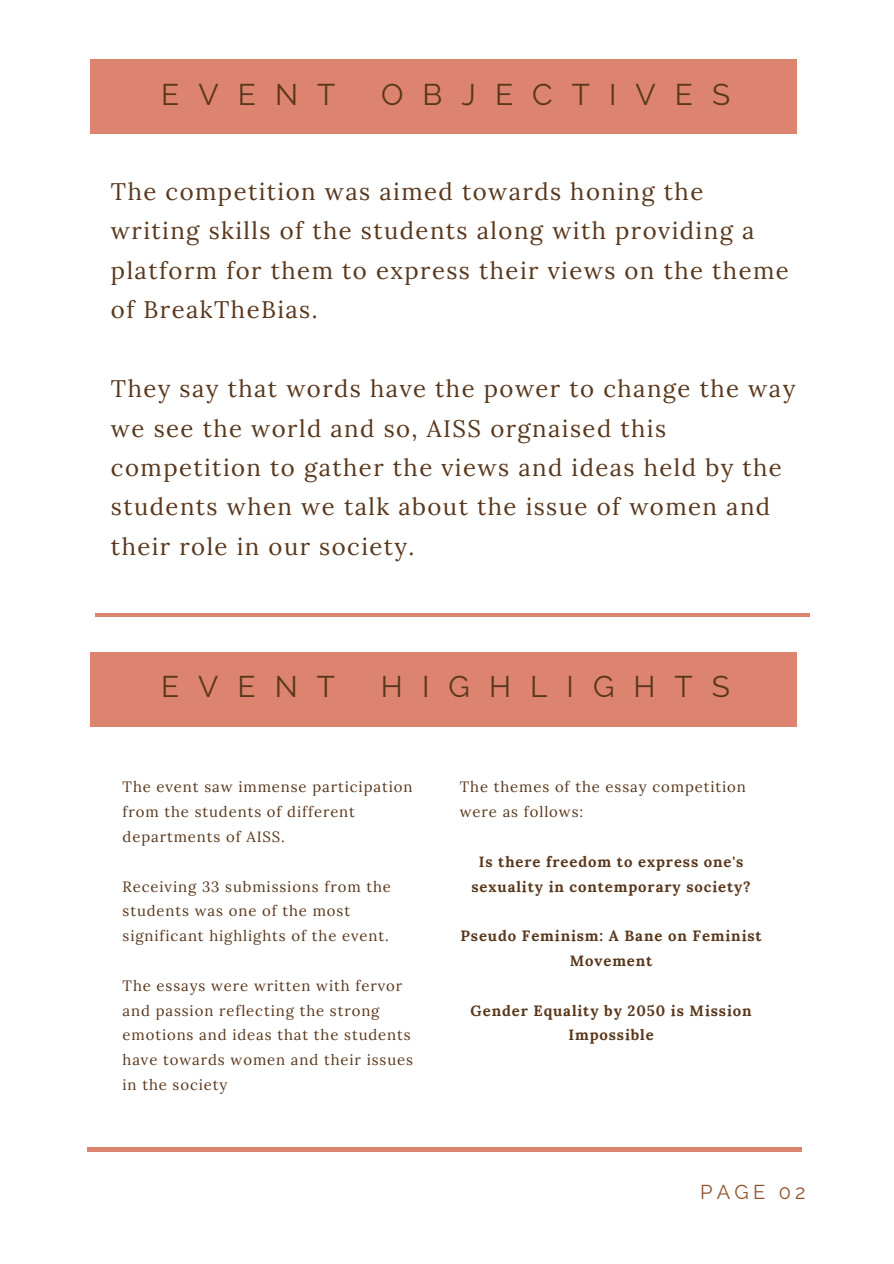
<style>
.page{position:relative;width:894px;height:1264px;background:#fff}
.page>*{position:absolute;margin:0;border:0;box-sizing:border-box;transform-origin:0 0}
.t1{font:29.85px "Raleway";letter-spacing:.64em;color:#59371c}
.t2{font:23.85px/39.5px "Lora";letter-spacing:.06em;color:#59371c}
.t3{font:19.95px "Raleway";letter-spacing:.21em;color:#8f542e}
.t4{font:14.85px/24.8px "Lora";letter-spacing:.06em;color:#59371c}
.t5{font:700 14.85px/24.8px "Lora";letter-spacing:.06em;color:#59371c;text-align:center}
</style>
<div class="page">
<hr style="left:87px;top:1147px;width:714px;height:3px;background:#dd8470">
<div style="left:91px;top:59px;width:706px;height:75px;background:#dd8470"></div>
<hr style="left:95px;top:613px;width:714px;height:3px;background:#dd8470">
<div style="left:90px;top:652px;width:706px;height:74px;background:#dd8470"></div>
<p class="t1" style="left:161px;top:77px;width:176px">EVENT</p>
<p class="t1" style="left:381px;top:77px;width:350px">OBJECTIVES</p>
<p class="t2" style="left:111px;top:171px;width:679px">The competition was aimed towards honing the writing skills of the students along with providing a platform for them to express their views on the theme of BreakTheBias.</p>
<p class="t2" style="left:111px;top:369px;width:685px">They say that words have the power to change the way we see the world and so, AISS orgnaised this competition to gather the views and ideas held by the students when we talk about the issue of women and their role in our society.</p>
<p class="t1" style="left:161px;top:669px;width:176px">EVENT</p>
<p class="t1" style="left:381px;top:669px;width:350px">HIGHLIGHTS</p>
<p class="t4" style="left:122px;top:774px;width:291px">The event saw immense participation from the students of different departments of AISS.</p>
<p class="t4" style="left:122px;top:873px;width:270px">Receiving 33 submissions from the students was one of the most significant highlights of the event.</p>
<p class="t4" style="left:122px;top:972px;width:292px">The essays were written with fervor and passion reflecting the strong emotions and ideas that the students have towards women and their issues in the society</p>
<p class="t4" style="left:459px;top:774px;width:287px">The themes of the essay competition were as follows:</p>
<p class="t5" style="left:471px;top:849px;width:280px">Is there freedom to express one's sexuality in contemporary society?</p>
<p class="t5" style="left:460px;top:923px;width:302px">Pseudo Feminism: A Bane on Feminist<br>Movement</p>
<p class="t5" style="left:470px;top:997px;width:282px">Gender Equality by 2050 is Mission<br>Impossible</p>
<p class="t3" style="left:700px;top:1180px;width:107px">PAGE 02</p>
</div>
